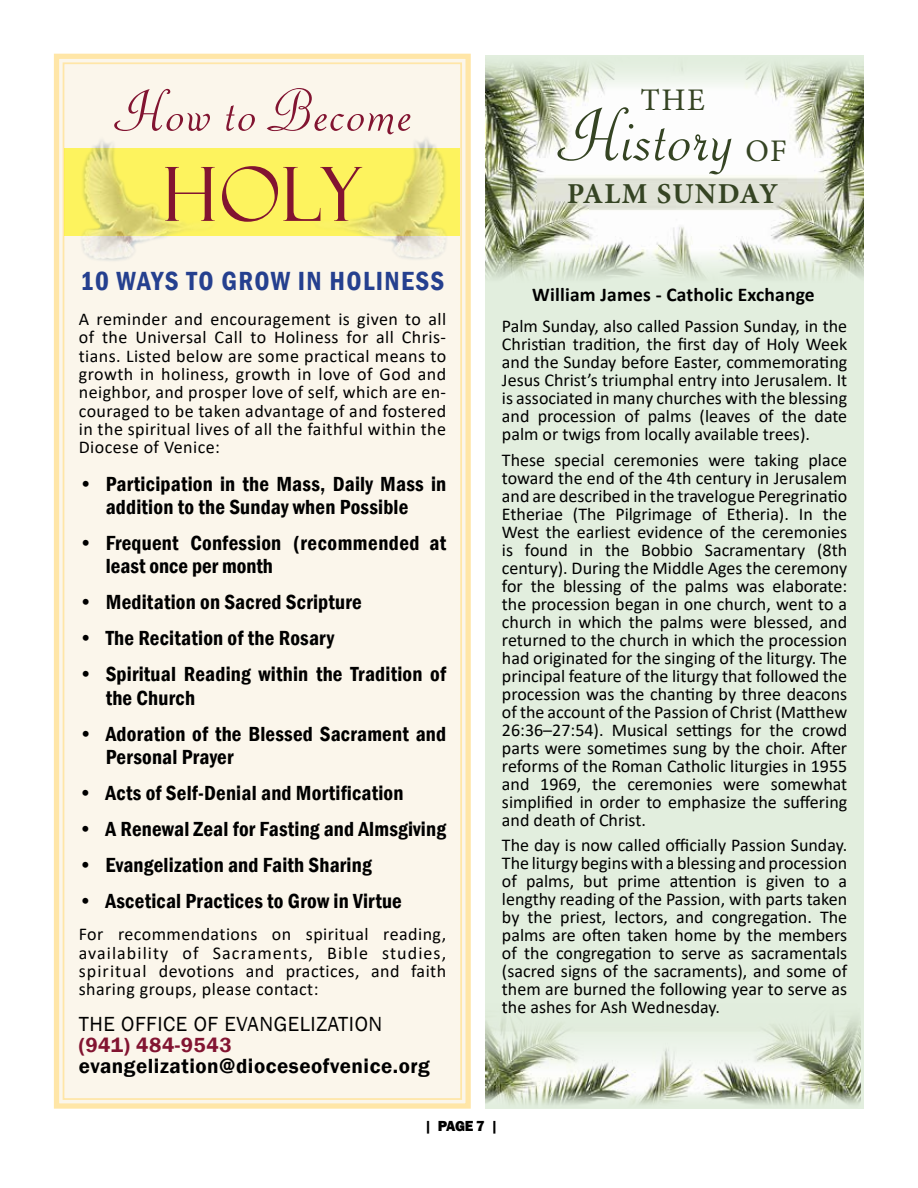
<style>
.page{position:relative;width:918px;height:1188px;background:#fff}
.page>*{position:absolute;margin:0;border:0;box-sizing:border-box;transform-origin:0 0}
.t1{font:75px "Felix Titling";color:#821431}
.t2{font:70.5px "Piranesi Italic BT";color:#354423}
.t3{font:55.5px "Piranesi Italic BT";letter-spacing:.025em;color:#821431}
.t4{font:31.5px "Minion Pro";color:#354423}
.t5{font:700 28.95px "Minion Pro";letter-spacing:.04em;color:#354423}
.t6{font:600 condensed 27px "Franklin Gothic";letter-spacing:.05em;color:#25408f}
.t7{font:600 condensed 21px/23.2px "Franklin Gothic";letter-spacing:.01em;color:#000}
.t8{font:600 21px "Franklin Gothic";letter-spacing:.025em;color:#000}
.t9{font:21px "Franklin Gothic";letter-spacing:.025em;color:#000}
.t10{font:600 21px "Franklin Gothic";letter-spacing:.025em;color:#821431}
.t11{font:700 19.5px "Calibri";letter-spacing:.01em;color:#000}
.t12{font:18px/18px "Calibri";color:#000;text-align:justify}
.t13{font:800 15px "Franklin Gothic";color:#000}
</style>
<div class="page">
<div style="left:485px;top:55px;width:379px;height:1053px;background:#e2eede"></div>
<img style="left:485px;top:63px;width:379px;height:215px">
<img style="left:486px;top:1017px;width:374px;height:88px">
<div style="left:53px;top:53px;width:418px;height:1056px;background:#fbf6eb"></div>
<div style="left:64px;top:148px;width:396px;height:88px;background:#fdf35e"></div>
<img style="left:53px;top:127px;width:179px;height:157px">
<img style="left:296px;top:125px;width:175px;height:158px">
<h3 class="t3" style="left:113px;top:76px;width:301px">How to Become</h3>
<h1 class="t1" style="left:162px;top:151px;width:202px">Holy</h1>
<h3 class="t6" style="left:80px;top:263px;width:366px">10 WAYS TO GROW IN HOLINESS</h3>
<p class="t12" style="left:79px;top:310px;width:369px">A reminder and encouragement is given to all of the Universal Call to Holiness for all Chris&shy;tians. Listed below are some practical means to growth in holiness, growth in love of God and neighbor, and prosper love of self, which are en&shy;couraged to be taken advantage of and fostered in the spiritual lives of all the faithful within the Diocese of Venice:</p>
<p class="t7" style="left:79px;top:472px;width:369px;text-align:center">• Participation in the Mass, Daily Mass in addition to the Sunday when Possible</p>
<p class="t7" style="left:106px;top:531px;width:342px;text-indent:-27px">• Frequent Confession (recommended at least once per month</p>
<p class="t7" style="left:79px;top:590px;width:284px">• Meditation on Sacred Scripture</p>
<p class="t7" style="left:79px;top:626px;width:257px">• The Recitation of the Rosary</p>
<p class="t7" style="left:106px;top:662px;width:342px;text-indent:-27px">• Spiritual Reading within the Tradition of the Church</p>
<p class="t7" style="left:106px;top:722px;width:342px;text-indent:-27px">• Adoration of the Blessed Sacrament and<br>Personal Prayer</p>
<p class="t7" style="left:79px;top:781px;width:326px">• Acts of Self-Denial and Mortification</p>
<p class="t7" style="left:79px;top:817px;width:369px">• A Renewal Zeal for Fasting and Almsgiving</p>
<p class="t7" style="left:79px;top:853px;width:295px">• Evangelization and Faith Sharing</p>
<p class="t7" style="left:79px;top:889px;width:325px">• Ascetical Practices to Grow in Virtue</p>
<p class="t12" style="left:79px;top:925px;width:369px">For recommendations on spiritual reading, availability of Sacraments, Bible studies, spiritual devotions and practices, and faith sharing groups, please contact:</p>
<p class="t9" style="left:79px;top:1011px;width:305px">THE OFFICE OF EVANGELIZATION</p>
<p class="t10" style="left:79px;top:1032px;width:155px">(941) 484-9543</p>
<p class="t8" style="left:79px;top:1053px;width:353px">evangelization@dioceseofvenice.org</p>
<h3 class="t4" style="left:641px;top:79px;width:66px">THE</h3>
<h2 class="t2" style="left:556px;top:91px;width:178px">History</h2>
<h3 class="t4" style="left:745px;top:129px;width:43px">OF</h3>
<h3 class="t5" style="left:567px;top:173px;width:212px">PALM SUNDAY</h3>
<p class="t11" style="left:532px;top:280px;width:284px">William James - Catholic Exchange</p>
<p class="t12" style="left:502px;top:317px;width:347px">Palm Sunday, also called Passion Sunday, in the Christian tradition, the first day of Holy Week and the Sunday before Easter, commemorating Jesus Christ’s triumphal entry into Jerusalem. It is associated in many churches with the blessing and procession of palms (leaves of the date palm or twigs from locally available trees).</p>
<p class="t12" style="left:502px;top:450px;width:347px">These special ceremonies were taking place toward the end of the 4th century in Jerusalem and are described in the travelogue Peregrinatio Etheriae (The Pilgrimage of Etheria). In the West the earliest evidence of the ceremonies is found in the Bobbio Sacramentary (8th century). During the Middle Ages the ceremony for the blessing of the palms was elaborate: the procession began in one church, went to a church in which the palms were blessed, and returned to the church in which the procession had originated for the singing of the liturgy. The principal feature of the liturgy that followed the procession was the chanting by three deacons of the account of the Passion of Christ (Matthew 26:36–27:54). Musical settings for the crowd parts were sometimes sung by the choir. After reforms of the Roman Catholic liturgies in 1955 and 1969, the ceremonies were somewhat simplified in order to emphasize the suffering and death of Christ.</p>
<p class="t12" style="left:502px;top:836px;width:347px">The day is now called officially Passion Sunday.<br>The liturgy begins with a blessing and procession of palms, but prime attention is given to a lengthy reading of the Passion, with parts taken by the priest, lectors, and congregation. The palms are often taken home by the members of the congregation to serve as sacramentals (sacred signs of the sacraments), and some of them are burned the following year to serve as the ashes for Ash Wednesday.</p>
<p class="t13" style="left:424px;top:1116px;width:75px">| PAGE 7 |</p>
</div>
